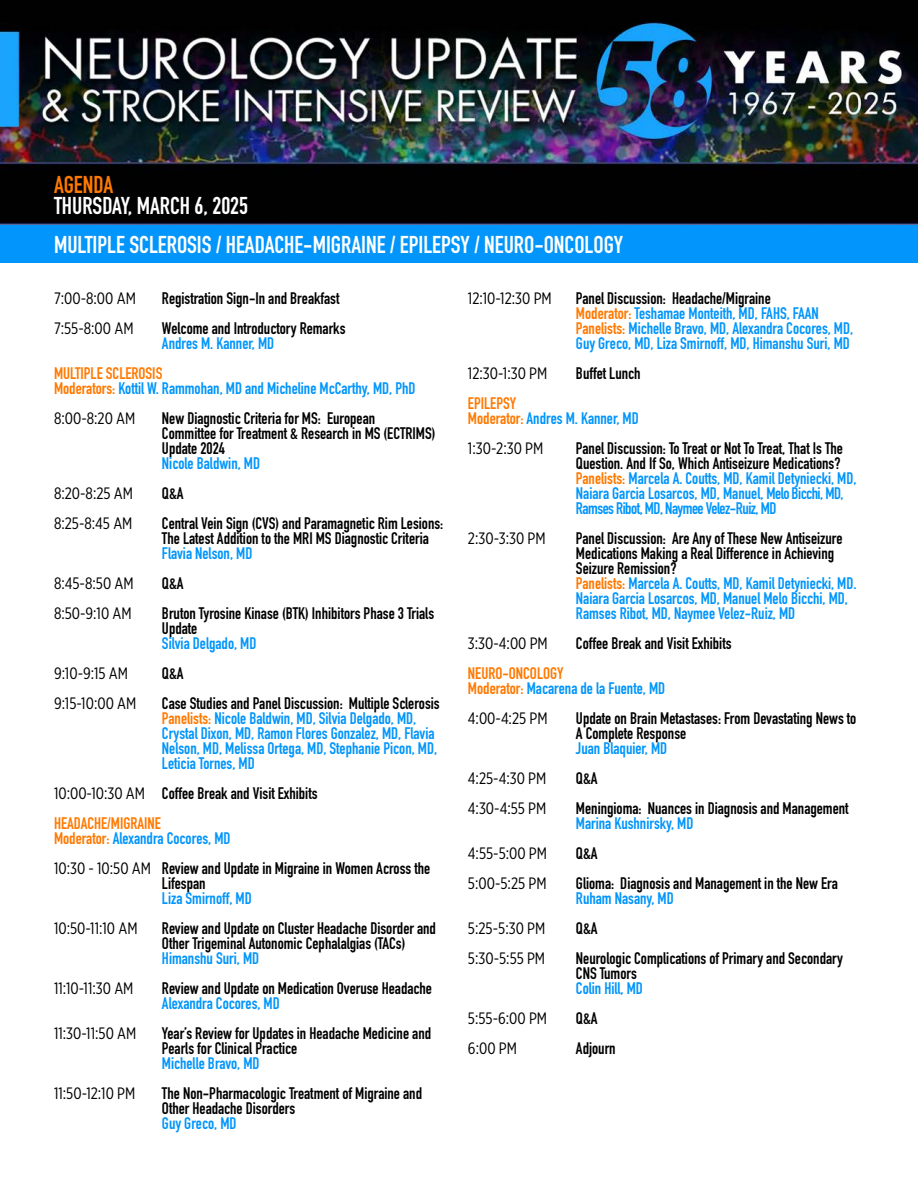
<style>
.page{position:relative;width:918px;height:1188px;background:#fff}
.page>*{position:absolute;margin:0;border:0;box-sizing:border-box;transform-origin:0 0}
.t1{font:700 24px/39px "DIN Condensed";color:#fff}
.t2{font:700 24px "DIN Condensed";color:#ff7900}
.t3{font:700 16.5px/15px "DIN Condensed";color:#0295fb}
.t4{font:700 16.5px/15px "DIN Condensed";color:#000}
.t5{font:16.5px "Gotham X Narrow";color:#000}
.t6{font:700 16.5px/15px "DIN Condensed";color:#ff7900}
.s1{color:#ff7900}
.s2{color:#000}
.s3{font-family:"Gotham X Narrow";font-weight:400}
.s4{color:#0295fb}
</style>
<div class="page">
<div style="left:0;top:225px;width:918px;height:37px;background:#0295fb"></div>
<img style="left:0;top:0;width:918px;height:224px">
<h1 class="t2" style="left:54px;top:168px;width:61px">AGENDA</h1>
<h1 class="t1" style="left:54px;top:186px;width:571px">THURSDAY, MARCH 6, 2025<br>MULTIPLE SCLEROSIS / HEADACHE-MIGRAINE / EPILEPSY / NEURO-ONCOLOGY</h1>
<p class="t5" style="left:54px;top:288px;width:83px">7:00-8:00 AM</p>
<p class="t4" style="left:162px;top:290px;width:179px">Registration Sign-In and Breakfast</p>
<p class="t5" style="left:54px;top:318px;width:81px">7:55-8:00 AM</p>
<p class="t4" style="left:162px;top:320px;width:185px">Welcome and Introductory Remarks</p>
<p class="t3" style="left:162px;top:335px;width:114px">Andres M. Kanner, MD</p>
<p class="t3" style="left:54px;top:365px;width:363px"><span class="s1">MULTIPLE SCLEROSIS<br>Moderators:</span> Kottil W. Rammohan, MD and Micheline McCarthy, MD, PhD</p>
<p class="t5" style="left:54px;top:408px;width:83px">8:00-8:20 AM</p>
<p class="t4" style="left:162px;top:410px;width:275px">New Diagnostic Criteria for MS: European<br>Committee for Treatment &amp; Research in MS (ECTRIMS)<br>Update 2024</p>
<p class="t3" style="left:162px;top:455px;width:100px">Nicole Baldwin, MD</p>
<p class="t5" style="left:54px;top:483px;width:81px">8:20-8:25 AM</p>
<p class="t4" style="left:162px;top:485px;width:23px">Q&amp;A</p>
<p class="t5" style="left:54px;top:513px;width:80px">8:25-8:45 AM</p>
<p class="t4" style="left:162px;top:515px;width:283px">Central Vein Sign (CVS) and Paramagnetic Rim Lesions:<br>The Latest Addition to the MRI MS Diagnostic Criteria</p>
<p class="t3" style="left:162px;top:545px;width:92px">Flavia Nelson, MD</p>
<p class="t5" style="left:54px;top:573px;width:81px">8:45-8:50 AM</p>
<p class="t4" style="left:162px;top:575px;width:23px">Q&amp;A</p>
<p class="t5" style="left:54px;top:603px;width:79px">8:50-9:10 AM</p>
<p class="t4" style="left:162px;top:605px;width:274px">Bruton Tyrosine Kinase (BTK) Inhibitors Phase 3 Trials<br>Update</p>
<p class="t3" style="left:162px;top:635px;width:96px">Silvia Delgado, MD</p>
<p class="t5" style="left:54px;top:663px;width:76px">9:10-9:15 AM</p>
<p class="t4" style="left:162px;top:665px;width:23px">Q&amp;A</p>
<p class="t5" style="left:54px;top:693px;width:84px">9:15-10:00 AM</p>
<p class="t3" style="left:162px;top:695px;width:279px"><span class="s2">Case Studies and Panel Discussion: Multiple Sclerosis </span><span class="s1">Panelists:</span> Nicole Baldwin, MD, Silvia Delgado, MD, Crystal Dixon, MD, Ramon Flores Gonzalez, MD, Flavia Nelson, MD, Melissa Ortega, MD, Stephanie Picon, MD, Leticia Tornes, MD</p>
<p class="t4" style="left:54px;top:778px;width:265px;line-height:30px"><span class="s3">10:00-10:30 AM</span> Coffee Break and Visit Exhibits<br><span class="s1">HEADACHE/MIGRAINE</span></p>
<p class="t4" style="left:54px;top:823px;width:378px;line-height:30px"><span class="s1">Moderator:</span> <span class="s4">Alexandra Cocores, MD<br></span><span class="s3">10:30 - 10:50 AM</span> Review and Update in Migraine in Women Across the</p>
<p class="t4" style="left:162px;top:875px;width:45px">Lifespan</p>
<p class="t3" style="left:162px;top:890px;width:91px">Liza Smirnoff, MD</p>
<p class="t5" style="left:54px;top:918px;width:85px">10:50-11:10 AM</p>
<p class="t4" style="left:162px;top:920px;width:276px">Review and Update on Cluster Headache Disorder and<br>Other Trigeminal Autonomic Cephalalgias (TACs)</p>
<p class="t3" style="left:162px;top:950px;width:99px">Himanshu Suri, MD</p>
<p class="t5" style="left:54px;top:978px;width:81px">11:10-11:30 AM</p>
<p class="t4" style="left:162px;top:980px;width:271px">Review and Update on Medication Overuse Headache</p>
<p class="t3" style="left:162px;top:995px;width:119px">Alexandra Cocores, MD</p>
<p class="t5" style="left:54px;top:1023px;width:84px">11:30-11:50 AM</p>
<p class="t4" style="left:162px;top:1025px;width:271px">Year’s Review for Updates in Headache Medicine and<br>Pearls for Clinical Practice</p>
<p class="t3" style="left:162px;top:1055px;width:99px">Michelle Bravo, MD</p>
<p class="t5" style="left:54px;top:1083px;width:83px">11:50-12:10 PM</p>
<p class="t4" style="left:162px;top:1085px;width:262px">The Non-Pharmacologic Treatment of Migraine and<br>Other Headache Disorders</p>
<p class="t3" style="left:162px;top:1115px;width:76px">Guy Greco, MD</p>
<p class="t5" style="left:468px;top:288px;width:85px">12:10-12:30 PM</p>
<p class="t3" style="left:576px;top:290px;width:279px"><span class="s2">Panel Discussion: Headache/Migraine<br></span><span class="s1">Moderator:</span> Teshamae Monteith, MD, FAHS, FAAN <span class="s1">Panelists:</span> Michelle Bravo, MD, Alexandra Cocores, MD, Guy Greco, MD, Liza Smirnoff, MD, Himanshu Suri, MD</p>
<p class="t5" style="left:468px;top:363px;width:81px">12:30-1:30 PM</p>
<p class="t4" style="left:576px;top:365px;width:66px">Buffet Lunch</p>
<p class="t6" style="left:468px;top:395px;width:172px">EPILEPSY<br>Moderator: <span class="s4">Andres M. Kanner, MD</span></p>
<p class="t5" style="left:468px;top:438px;width:77px">1:30-2:30 PM</p>
<p class="t3" style="left:576px;top:440px;width:282px"><span class="s2">Panel Discussion: To Treat or Not To Treat, That Is The Question. And If So, Which Antiseizure Medications?<br></span><span class="s1">Panelists:</span> Marcela A. Coutts, MD, Kamil Detyniecki, MD, Naiara Garcia Losarcos, MD, Manuel, Melo Bicchi, MD, Ramses Ribot, MD, Naymee Velez-Ruiz, MD</p>
<p class="t5" style="left:468px;top:528px;width:79px">2:30-3:30 PM</p>
<p class="t3" style="left:576px;top:530px;width:282px"><span class="s2">Panel Discussion: Are Any of These New Antiseizure Medications Making a Real Difference in Achieving Seizure Remission?<br></span><span class="s1">Panelists:</span> Marcela A. Coutts, MD, Kamil Detyniecki, MD.<br>Naiara Garcia Losarcos, MD, Manuel Melo Bicchi, MD, Ramses Ribot, MD, Naymee Velez-Ruiz, MD</p>
<p class="t5" style="left:468px;top:633px;width:81px">3:30-4:00 PM</p>
<p class="t4" style="left:576px;top:635px;width:157px">Coffee Break and Visit Exhibits</p>
<p class="t6" style="left:468px;top:665px;width:199px">NEURO-ONCOLOGY<br>Moderator: <span class="s4">Macarena de la Fuente, MD</span></p>
<p class="t5" style="left:468px;top:708px;width:81px">4:00-4:25 PM</p>
<p class="t4" style="left:576px;top:710px;width:282px">Update on Brain Metastases: From Devastating News to<br>A Complete Response</p>
<p class="t3" style="left:576px;top:740px;width:93px">Juan Blaquier, MD</p>
<p class="t5" style="left:468px;top:768px;width:80px">4:25-4:30 PM</p>
<p class="t4" style="left:576px;top:770px;width:23px">Q&amp;A</p>
<p class="t5" style="left:468px;top:798px;width:80px">4:30-4:55 PM</p>
<p class="t4" style="left:576px;top:800px;width:274px">Meningioma: Nuances in Diagnosis and Management</p>
<p class="t3" style="left:576px;top:815px;width:119px">Marina Kushnirsky, MD</p>
<p class="t5" style="left:468px;top:843px;width:81px">4:55-5:00 PM</p>
<p class="t4" style="left:576px;top:845px;width:23px">Q&amp;A</p>
<p class="t5" style="left:468px;top:873px;width:80px">5:00-5:25 PM</p>
<p class="t4" style="left:576px;top:875px;width:263px">Glioma: Diagnosis and Management in the New Era</p>
<p class="t3" style="left:576px;top:890px;width:99px">Ruham Nasany, MD</p>
<p class="t5" style="left:468px;top:918px;width:79px">5:25-5:30 PM</p>
<p class="t4" style="left:576px;top:920px;width:23px">Q&amp;A</p>
<p class="t5" style="left:468px;top:948px;width:79px">5:30-5:55 PM</p>
<p class="t4" style="left:576px;top:950px;width:268px">Neurologic Complications of Primary and Secondary<br>CNS Tumors</p>
<p class="t3" style="left:576px;top:980px;width:69px">Colin Hill, MD</p>
<p class="t5" style="left:468px;top:1008px;width:81px">5:55-6:00 PM</p>
<p class="t4" style="left:576px;top:1010px;width:23px">Q&amp;A</p>
<p class="t5" style="left:468px;top:1038px;width:50px">6:00 PM</p>
<p class="t4" style="left:576px;top:1040px;width:41px">Adjourn</p>
</div>
